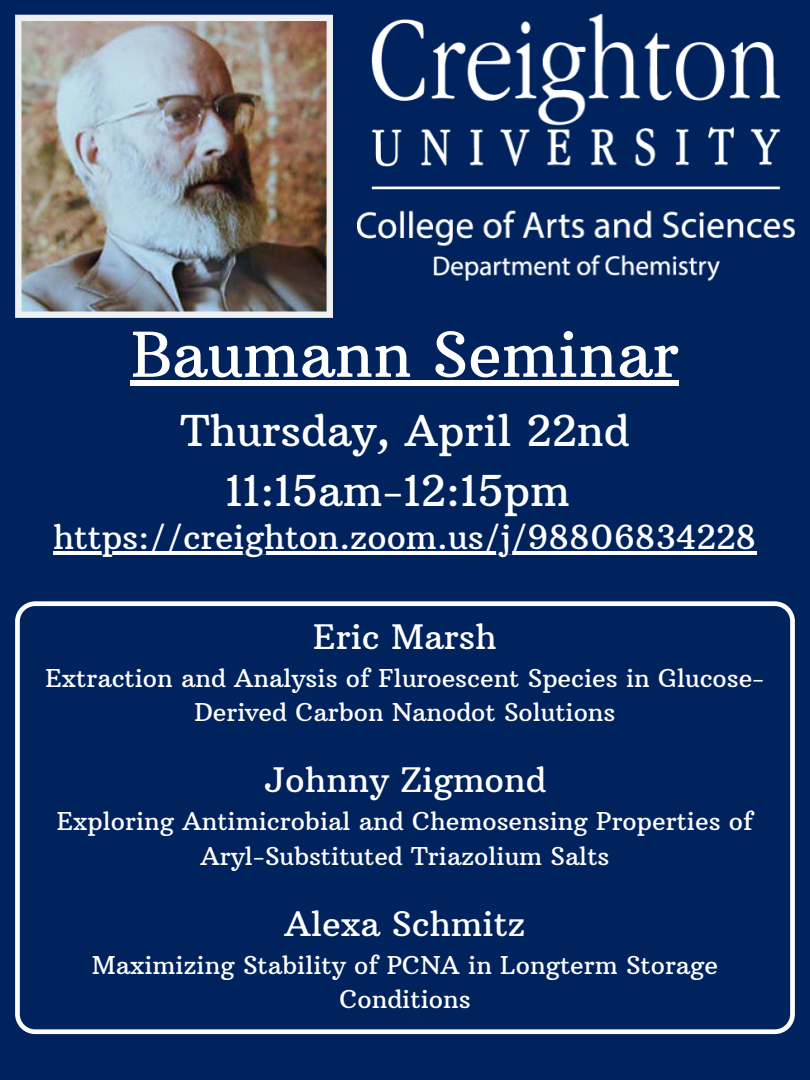
<style>
.page{position:relative;width:810px;height:1080px;background:#00235d}
.page>*{position:absolute;margin:0;border:0;box-sizing:border-box;transform-origin:0 0}
.t1{font:61.62px "Arbutus Slab";color:#fff}
.t2{font:43.25px "Arbutus Slab";color:#fff}
.t3{font:34.38px "Arbutus Slab";color:#fff}
.t4{font:33.75px "Arbutus Slab";color:#fff}
.t5{font:25px/34.7px "Arbutus Slab";color:#fff;text-align:center}
</style>
<div class="page">
<img style="left:15px;top:15px;width:318px;height:303px">
<img style="left:358px;top:15px;width:437px;height:266px">
<div style="left:131px;top:380px;width:548px;height:6px;background:#fff"></div>
<hr style="left:53px;top:551px;width:704px;height:3px;background:#fff">
<svg style="left:15px;top:601px;width:780px;height:433px"></svg>
<p class="t1" style="left:131px;top:316px;width:550px">Baumann Seminar</p>
<p class="t2" style="left:180px;top:403px;width:451px">Thursday, April 22nd</p>
<p class="t2" style="left:226px;top:464px;width:346px">11:15am-12:15pm</p>
<p class="t4" style="left:53px;top:516px;width:705px">https://creighton.zoom.us/j/98806834228</p>
<p class="t3" style="left:313px;top:615px;width:185px">Eric Marsh</p>
<p class="t5" style="left:46px;top:661px;width:720px">Extraction and Analysis of Fluroescent Species in Glucose-<br>Derived Carbon Nanodot Solutions</p>
<p class="t3" style="left:264px;top:759px;width:284px">Johnny Zigmond</p>
<p class="t5" style="left:57px;top:804px;width:698px">Exploring Antimicrobial and Chemosensing Properties of<br>Aryl-Substituted Triazolium Salts</p>
<p class="t3" style="left:285px;top:902px;width:242px">Alexa Schmitz</p>
<p class="t5" style="left:92px;top:947px;width:628px">Maximizing Stability of PCNA in Longterm Storage<br>Conditions</p>
</div>
